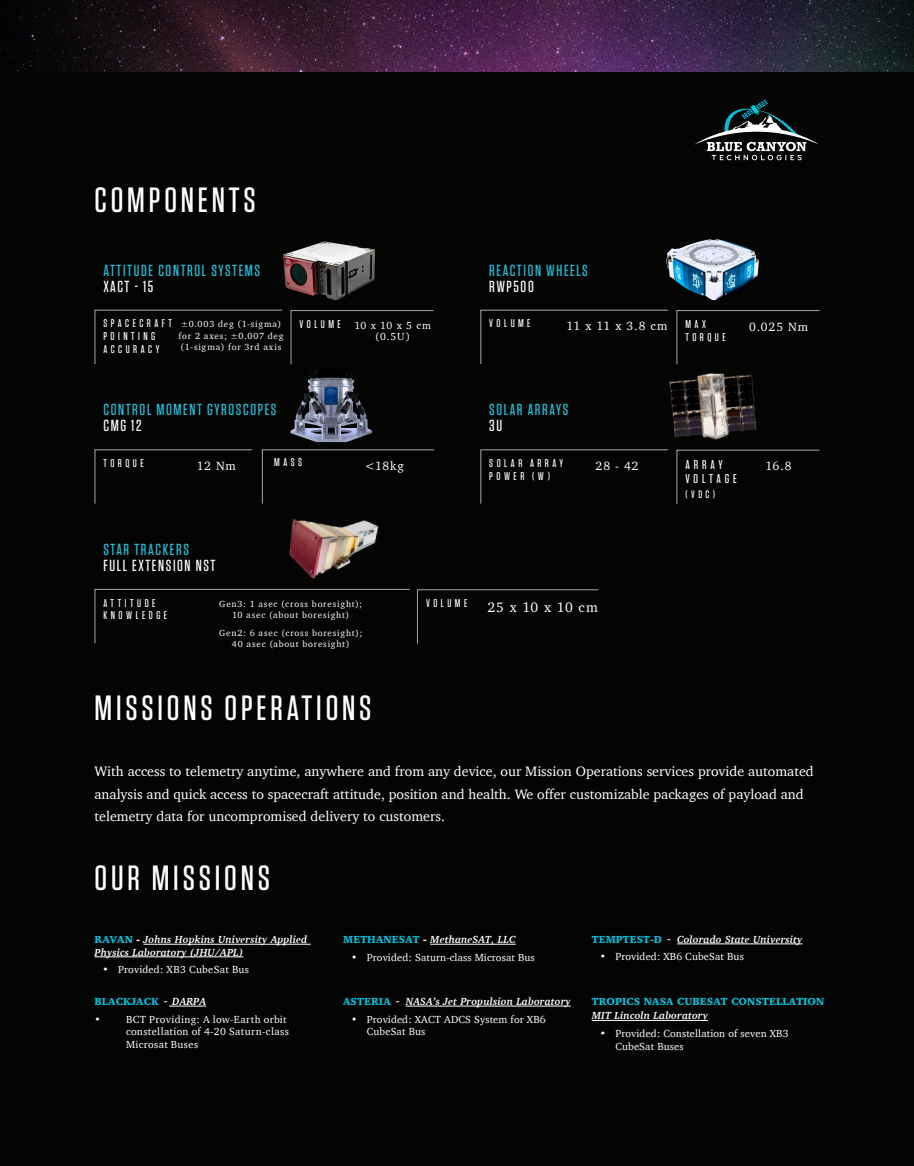
<style>
.page{position:relative;width:914px;height:1166px;background:#fff}
.page>*{position:absolute;margin:0;border:0;box-sizing:border-box;transform-origin:0 0}
.Large_Header{font:500 35px "Tungsten";letter-spacing:.11em;color:#fff}
.t1{font:500 16.1px "Tungsten";letter-spacing:.1em;color:#22bfde}
.t2{font:500 16.1px/16.1px "Tungsten";letter-spacing:.1em;color:#fff}
.Large_Header-2{font:14px/22.8px "Charter";color:#fff}
.Spec_Detail{font:14px "Charter";letter-spacing:.05em;color:#fff}
.Spec_Name{font:500 12.6px/14.5px "Tungsten";letter-spacing:.305em;color:#fff}
.Spec_Detail-2{font:12.25px "Charter";letter-spacing:.065em;color:#fff}
.Spec_Name-2{font:500 11.2px/12.8px "Tungsten";letter-spacing:.31em;color:#fff}
.Spec_Name-3{font:500 10.85px "Tungsten";color:#fff}
.Spec_Detail-3{font:10.5px/12.6px "Charter";letter-spacing:.01em;color:#fff}
.List_Header{font:italic 700 10.5px/12.6px "Charter";letter-spacing:.01em;color:#fff}
.Spec_Detail-4{font:10.5px/12.6px "Charter";letter-spacing:.035em;color:#fff}
.List_Header-2{font:900 10.5px "Charter";letter-spacing:.01em;color:#00c2df}
.Spec_Detail-5{font:9.1px/11.2px "Charter";letter-spacing:.09em;color:#fff;text-align:center}
.s1{color:#22bfde}
.s2{font-weight:900;font-style:normal;color:#00c2df}
.s3{font-weight:900;font-style:normal}
.s4{font-weight:400;font-size:14px;color:#fff}
.s5{font-weight:700;font-style:italic;color:#fff}
.s6{font-weight:400;font-style:normal;font-size:14px}
</style>
<div class="page">
<div style="left:0;top:1px;width:914px;height:1165px;background:#040503"></div>
<hr style="left:677px;top:943px;width:125px;height:1px;background:#fff">
<img style="left:0;top:0;width:914px;height:71px">
<svg style="left:694px;top:99px;width:125px;height:61px"></svg>
<hr style="left:144px;top:943px;width:166px;height:1px;background:#fff">
<hr style="left:94px;top:956px;width:149px;height:1px;background:#fff">
<hr style="left:169px;top:1005px;width:37px;height:1px;background:#fff">
<hr style="left:430px;top:943px;width:85px;height:1px;background:#fff">
<hr style="left:406px;top:1005px;width:164px;height:1px;background:#fff">
<svg style="left:94px;top:309px;width:189px;height:55px"></svg>
<svg style="left:94px;top:449px;width:159px;height:55px"></svg>
<svg style="left:94px;top:588px;width:316px;height:56px"></svg>
<svg style="left:480px;top:309px;width:189px;height:55px"></svg>
<svg style="left:480px;top:449px;width:189px;height:55px"></svg>
<svg style="left:290px;top:310px;width:144px;height:53px"></svg>
<svg style="left:417px;top:589px;width:182px;height:55px"></svg>
<svg style="left:676px;top:310px;width:144px;height:55px"></svg>
<svg style="left:676px;top:449px;width:144px;height:55px"></svg>
<img style="left:274px;top:241px;width:101px;height:69px">
<img style="left:269px;top:363px;width:103px;height:80px">
<img style="left:274px;top:519px;width:117px;height:70px">
<img style="left:655px;top:239px;width:104px;height:71px">
<img style="left:669px;top:373px;width:88px;height:67px">
<hr style="left:592px;top:1020px;width:116px;height:1px;background:#fff">
<svg style="left:261px;top:449px;width:174px;height:55px"></svg>
<p class="Large_Header" style="left:94px;top:182px;width:162px">COMPONENTS</p>
<p class="t1" style="left:103px;top:262px;width:158px">ATTITUDE CONTROL SYSTEMS</p>
<p class="t2" style="left:103px;top:278px;width:51px">XACT - 15</p>
<p class="t1" style="left:489px;top:262px;width:100px">REACTION WHEELS</p>
<p class="t2" style="left:489px;top:278px;width:46px">RWP500</p>
<p class="Spec_Name-2" style="left:103px;top:317px;width:70px">SPACECRAFT<br>POINTING<br>ACCURACY</p>
<p class="Spec_Detail-5" style="left:179px;top:318px;width:106px;text-align:left">±0.003 deg (1-sigma) for 2 axes; ±0.007 deg (1-sigma) for 3rd axis</p>
<p class="Spec_Name-2" style="left:299px;top:318px;width:43px">VOLUME</p>
<p class="Spec_Detail-3" style="left:354px;top:320px;width:78px;line-height:11.2px;text-align:center">10 x 10 x 5 cm (0.5U)</p>
<p class="Spec_Name-2" style="left:489px;top:317px;width:43px">VOLUME</p>
<p class="Spec_Detail-2" style="left:566px;top:316px;width:102px">11 x 11 x 3.8 cm</p>
<p class="Spec_Name-2" style="left:685px;top:318px;width:42px">MAX<br>TORQUE</p>
<p class="Spec_Detail-2" style="left:749px;top:316px;width:60px">0.025 Nm</p>
<p class="t1" style="left:103px;top:401px;width:175px">CONTROL MOMENT GYROSCOPES</p>
<p class="t2" style="left:103px;top:418px;width:40px">CMG 12</p>
<p class="t1" style="left:489px;top:401px;width:81px">SOLAR ARRAYS</p>
<p class="t2" style="left:489px;top:418px;width:14px">3U</p>
<p class="Spec_Name-2" style="left:103px;top:457px;width:42px">TORQUE</p>
<p class="Spec_Detail-2" style="left:197px;top:455px;width:41px">12 Nm</p>
<p class="Spec_Name-2" style="left:274px;top:456px;width:29px">MASS</p>
<p class="Spec_Detail-2" style="left:365px;top:455px;width:41px">&lt;18kg</p>
<p class="Spec_Name-2" style="left:489px;top:457px;width:75px">SOLAR ARRAY<br>POWER (W)</p>
<p class="Spec_Detail-2" style="left:595px;top:455px;width:44px">28 - 42</p>
<p class="Spec_Name" style="left:685px;top:457px;width:53px">ARRAY<br>VOLTAGE</p>
<p class="Spec_Name-3" style="left:685px;top:488px;width:31px">(VDC)</p>
<p class="Spec_Detail-2" style="left:765px;top:455px;width:28px">16.8</p>
<p class="t2" style="left:103px;top:541px;width:113px"><span class="s1">STAR TRACKERS<br></span>FULL EXTENSION NST</p>
<p class="Spec_Name-2" style="left:103px;top:596px;width:65px">ATTITUDE<br>KNOWLEDGE</p>
<p class="Spec_Detail-5" style="left:219px;top:597px;width:144px">Gen3: 1 asec (cross boresight);<br>10 asec (about boresight)</p>
<p class="Spec_Detail-5" style="left:219px;top:627px;width:145px">Gen2: 6 asec (cross boresight);<br>40 asec (about boresight)</p>
<p class="Spec_Name-2" style="left:426px;top:597px;width:43px">VOLUME</p>
<p class="Spec_Detail" style="left:487px;top:595px;width:112px">25 x 10 x 10 cm</p>
<p class="Large_Header" style="left:94px;top:689px;width:278px">MISSIONS OPERATIONS</p>
<p class="Large_Header-2" style="left:94px;top:759px;width:720px">With access to telemetry anytime, anywhere and from any device, our Mission Operations services provide automated analysis and quick access to spacecraft attitude, position and health. We offer customizable packages of payload and telemetry data for uncompromised delivery to customers.</p>
<p class="Large_Header" style="left:94px;top:859px;width:177px">OUR MISSIONS</p>
<p class="List_Header" style="left:94px;top:933px;width:214px"><span class="s2">RAVAN</span> <span class="s3">-</span> Johns Hopkins University Applied<br>Physics Laboratory (JHU/APL)</p>
<p class="Spec_Detail-3" style="left:102px;top:963px;width:148px">• Provided: XB3 CubeSat Bus</p>
<p class="List_Header-2" style="left:94px;top:994px;width:113px">BLACKJACK <span class="s4">-</span> <span class="s5">DARPA</span></p>
<p class="Spec_Detail-3" style="left:94px;top:1012px;width:8px">•</p>
<p class="Spec_Detail-4" style="left:126px;top:1012px;width:164px">BCT Providing: A low-Earth orbit constellation of 4-20 Saturn-class<br>Microsat Buses</p>
<p class="List_Header" style="left:343px;top:933px;width:174px"><span class="s2">METHANESAT</span> <span class="s3">-</span> MethaneSAT, LLC</p>
<p class="Spec_Detail-3" style="left:351px;top:950px;width:185px">• Provided: Saturn-class Microsat Bus</p>
<p class="List_Header" style="left:343px;top:995px;width:229px"><span class="s2">ASTERIA</span> <span class="s6">-</span> NASA’s Jet Propulsion Laboratory</p>
<p class="Spec_Detail-3" style="left:367px;top:1012px;width:180px;text-indent:-16px">• Provided: XACT ADCS System for XB6<br>CubeSat Bus</p>
<p class="List_Header" style="left:592px;top:932px;width:212px"><span class="s2">TEMPTEST-D</span> <span class="s6">-</span> Colorado State University</p>
<p class="Spec_Detail-3" style="left:599px;top:950px;width:146px">• Provided: XB6 CubeSat Bus</p>
<p class="List_Header-2" style="left:592px;top:994px;width:234px">TROPICS NASA CUBESAT CONSTELLATION</p>
<p class="List_Header" style="left:592px;top:1009px;width:118px">MIT Lincoln Laboratory</p>
<p class="Spec_Detail-3" style="left:615px;top:1026px;width:174px;text-indent:-16px">• Provided: Constellation of seven XB3<br>CubeSat Buses</p>
</div>
